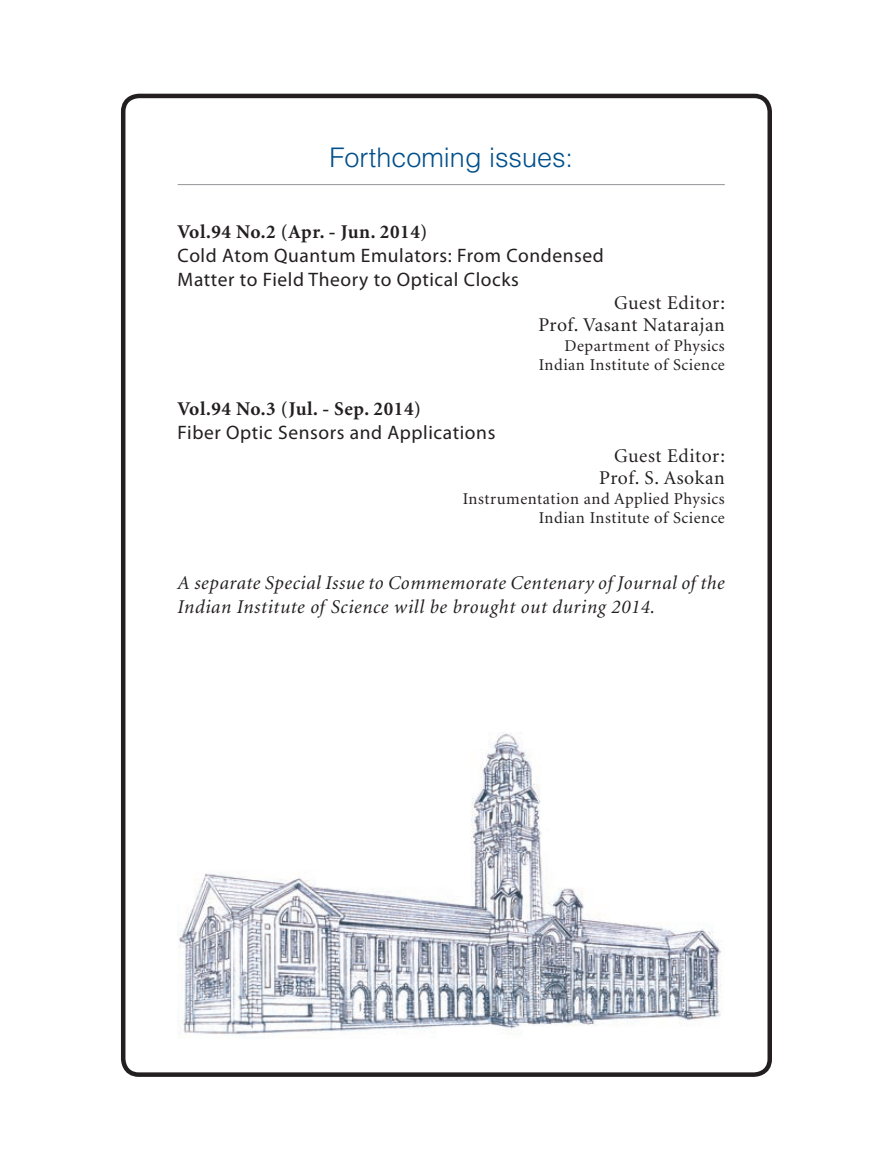
<style>
.page{position:relative;width:893px;height:1174px;background:#fff}
.page>*{position:absolute;margin:0;border:0;box-sizing:border-box;transform-origin:0 0}
.t1{font:300 27px "Helvetica LT Std";color:#014f8b}
.t2{font:italic 19.5px/24px "Minion";letter-spacing:.03em;color:#231f20}
.t3{font:19.5px/24px "Myriad Pro";letter-spacing:.03em;color:#231f20}
.t4{font:19.5px/22.5px "Minion";letter-spacing:.03em;color:#231f20;text-align:right}
.t5{font:700 19.5px "Minion";letter-spacing:.03em;color:#231f20}
.t6{font:16.5px/19.5px "Minion";letter-spacing:.03em;color:#231f20;text-align:right}
</style>
<div class="page">
<img style="left:179px;top:732px;width:543px;height:304px">
<div style="left:121px;top:94px;width:651px;height:982px;border:4px solid #231f20;border-radius:16px"></div>
<hr style="left:178px;top:184px;width:547px;height:1px;background:#939598">
<h1 class="t1" style="left:329px;top:140px;width:245px">Forthcoming issues:</h1>
<p class="t5" style="left:178px;top:222px;width:251px">Vol.94 No.2 (Apr. - Jun. 2014)</p>
<p class="t3" style="left:178px;top:243px;width:428px">Cold Atom Quantum Emulators: From Condensed<br>Matter to Field Theory to Optical Clocks</p>
<p class="t4" style="left:538px;top:292px;width:188px">Guest Editor:<br>Prof. Vasant Natarajan</p>
<p class="t6" style="left:539px;top:336px;width:188px">Department of Physics<br>Indian Institute of Science</p>
<p class="t5" style="left:178px;top:399px;width:245px">Vol.94 No.3 (Jul. - Sep. 2014)</p>
<p class="t3" style="left:178px;top:420px;width:319px">Fiber Optic Sensors and Applications</p>
<p class="t4" style="left:599px;top:445px;width:127px">Guest Editor:<br>Prof. S. Asokan</p>
<p class="t6" style="left:463px;top:489px;width:264px">Instrumentation and Applied Physics<br>Indian Institute of Science</p>
<p class="t2" style="left:178px;top:572px;width:549px">A separate Special Issue to Commemorate Centenary of Journal of the<br>Indian Institute of Science will be brought out during 2014.</p>
</div>
